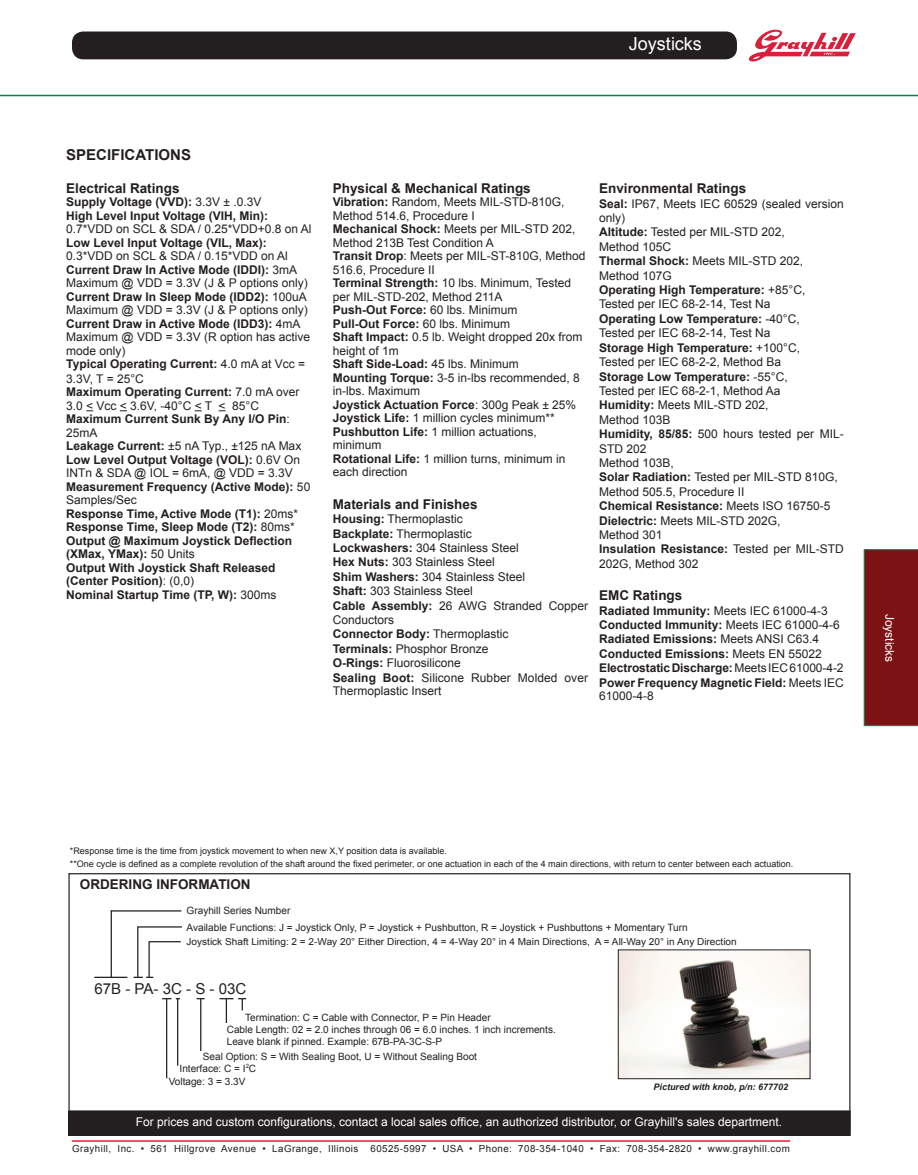
<style>
.page{position:relative;width:918px;height:1175px;background:#fff}
.page>*{position:absolute;margin:0;border:0;box-sizing:border-box;transform-origin:0 0}
.t1{font:18px "Arial";color:#fff}
.t2{font:15px "Arial";color:#231f20}
.t3{font:700 15px "Arial";color:#231f20}
.t4{font:700 13.5px "Arial";color:#231f20}
.t5{font:12px/14.4px "Arial";color:#231f20}
.t6{font:700 12px/13.5px "Arial";color:#231f20}
.t7{font:12px "Arial";color:#fff}
.t8{font:10.05px/12px "Arial";color:#231f20}
.t9{font:9.75px "Arial";letter-spacing:.045em;color:#231f20}
.t10{font:9.6px "Arial";color:#231f20;scale:1.05 1}
.t11{font:9px/13.5px "Arial";color:#231f20}
.t12{font:italic 700 9px "Arial";color:#231f20}
.s1{font-weight:400}
.s2{font-weight:700}
</style>
<div class="page">
<div style="left:73px;top:32px;width:663px;height:27px;background:#231f20;border-radius:10px"></div>
<div style="left:72px;top:32px;width:665px;height:27px;border:2px solid #231f20;border-radius:10px"></div>
<div style="left:864px;top:549px;width:54px;height:177px;background:#7c1214"></div>
<hr style="left:72px;top:1140px;width:718px;height:1px;background:#ed1a33">
<hr style="left:0;top:95px;width:918px;height:1px;background:#008751">
<svg style="left:749px;top:30px;width:107px;height:31px"></svg>
<div style="left:69px;top:1110px;width:781px;height:25px;background:#231f20"></div>
<div style="left:68px;top:1110px;width:782px;height:25px;border:1px solid #231f20"></div>
<hr style="left:111px;top:910px;width:1px;height:67px;background:#231f20">
<hr style="left:111px;top:910px;width:70px;height:1px;background:#231f20">
<hr style="left:137px;top:926px;width:1px;height:51px;background:#231f20">
<hr style="left:137px;top:926px;width:45px;height:1px;background:#231f20">
<hr style="left:148px;top:941px;width:2px;height:36px;background:#231f20">
<hr style="left:149px;top:941px;width:32px;height:1px;background:#231f20">
<hr style="left:200px;top:998px;width:1px;height:53px;background:#231f20">
<hr style="left:177px;top:998px;width:1px;height:67px;background:#231f20">
<svg style="left:162px;top:998px;width:18px;height:1px"></svg>
<hr style="left:166px;top:998px;width:1px;height:80px;background:#231f20">
<hr style="left:94px;top:976px;width:33px;height:2px;background:#231f20">
<svg style="left:134px;top:976px;width:19px;height:2px"></svg>
<svg style="left:220px;top:998px;width:26px;height:25px"></svg>
<img style="left:620px;top:951px;width:188px;height:126px">
<div style="left:618px;top:949px;width:192px;height:130px;border:1px solid #231f20"></div>
<h1 class="t1" style="left:629px;top:32px;width:75px">Joysticks</h1>
<p class="t3" style="left:66px;top:145px;width:126px">SPECIFICATIONS</p>
<p class="t4" style="left:66px;top:179px;width:115px">Electrical Ratings</p>
<p class="t6" style="left:66px;top:195px;width:203px">Supply Voltage (VVD): <span class="s1">3.3V ± .0.3V<br></span>High Level Input Voltage (VIH, Min):</p>
<p class="t5" style="left:66px;top:222px;width:247px">0.7*VDD on SCL &amp; SDA / 0.25*VDD+0.8 on Al</p>
<p class="t6" style="left:66px;top:236px;width:202px">Low Level Input Voltage (VIL, Max):</p>
<p class="t6" style="left:66px;top:249px;width:246px"><span class="s1">0.3*VDD on SCL &amp; SDA / 0.15*VDD on Al<br></span>Current Draw In Active Mode (IDDI): <span class="s1">3mA<br>Maximum @ VDD = 3.3V (J &amp; P options only)<br></span>Current Draw In Sleep Mode (IDD2): <span class="s1">100uA<br>Maximum @ VDD = 3.3V (J &amp; P options only)<br></span>Current Draw in Active Mode (IDD3): <span class="s1">4mA<br>Maximum @ VDD = 3.3V (R option has active mode only)<br></span>Typical Operating Current: <span class="s1">4.0 mA at Vcc =<br>3.3V, T = 25°C<br></span>Maximum Operating Current: <span class="s1">7.0 mA over<br>3.0 &lt; Vcc &lt; 3.6V, -40°C &lt; T &lt; 85°C<br></span>Maximum Current Sunk By Any I/O Pin<span class="s1">:<br>25mA<br></span>Leakage Current: <span class="s1">±5 nA Typ., ±125 nA Max<br></span>Low Level Output Voltage (VOL): <span class="s1">0.6V On<br>INTn &amp; SDA @ IOL = 6mA, @ VDD = 3.3V<br></span>Measurement Frequency (Active Mode): <span class="s1">50<br>Samples/Sec<br></span>Response Time, Active Mode (T1): <span class="s1">20ms*<br></span>Response Time, Sleep Mode (T2): <span class="s1">80ms*<br></span>Output @ Maximum Joystick Deflection (XMax, YMax): <span class="s1">50 Units<br></span>Output With Joystick Shaft Released (Center Position)<span class="s1">: (0,0)<br></span>Nominal Startup Time (TP, W): <span class="s1">300ms</span></p>
<p class="t4" style="left:333px;top:179px;width:200px">Physical &amp; Mechanical Ratings</p>
<p class="t5" style="left:333px;top:195px;width:254px;line-height:13.5px"><span class="s2">Vibration:</span> Random, Meets MIL-STD-810G,<br>Method 514.6, Procedure I<br><span class="s2">Mechanical Shock:</span> Meets per MIL-STD 202,<br>Method 213B Test Condition A<br><span class="s2">Transit Drop</span>: Meets per MIL-ST-810G, Method<br>516.6, Procedure II<br><span class="s2">Terminal Strength:</span> 10 lbs. Minimum, Tested per MIL-STD-202, Method 211A<br><span class="s2">Push-Out Force:</span> 60 lbs. Minimum<br><span class="s2">Pull-Out Force:</span> 60 lbs. Minimum<br><span class="s2">Shaft Impact:</span> 0.5 lb. Weight dropped 20x from height of 1m<br><span class="s2">Shaft Side-Load:</span> 45 lbs. Minimum<br><span class="s2">Mounting Torque:</span> 3-5 in-lbs recommended, 8 in-lbs. Maximum<br><span class="s2">Joystick Actuation Force</span>: 300g Peak ± 25%<br><span class="s2">Joystick Life:</span> 1 million cycles minimum**<br><span class="s2">Pushbutton Life:</span> 1 million actuations, minimum<br><span class="s2">Rotational Life:</span> 1 million turns, minimum in each direction</p>
<p class="t4" style="left:333px;top:495px;width:146px">Materials and Finishes</p>
<p class="t5" style="left:333px;top:512px;width:257px"><span class="s2">Housing:</span> Thermoplastic<br><span class="s2">Backplate:</span> Thermoplastic<br><span class="s2">Lockwashers:</span> 304 Stainless Steel<br><span class="s2">Hex Nuts:</span> 303 Stainless Steel<br><span class="s2">Shim Washers:</span> 304 Stainless Steel<br><span class="s2">Shaft:</span> 303 Stainless Steel<br><span class="s2">Cable Assembly:</span> 26 AWG Stranded Copper<br>Conductors<br><span class="s2">Connector Body:</span> Thermoplastic<br><span class="s2">Terminals:</span> Phosphor Bronze<br><span class="s2">O-Rings:</span> Fluorosilicone<br><span class="s2">Sealing Boot:</span> Silicone Rubber Molded over<br>Thermoplastic Insert</p>
<p class="t4" style="left:599px;top:179px;width:149px">Environmental Ratings</p>
<p class="t5" style="left:599px;top:196px;width:246px"><span class="s2">Seal:</span> IP67, Meets IEC 60529 (sealed version only)<br><span class="s2">Altitude:</span> Tested per MIL-STD 202,<br>Method 105C<br><span class="s2">Thermal Shock:</span> Meets MIL-STD 202,<br>Method 107G<br><span class="s2">Operating High Temperature:</span> +85°C,<br>Tested per IEC 68-2-14, Test Na<br><span class="s2">Operating Low Temperature:</span> -40°C,<br>Tested per IEC 68-2-14, Test Na<br><span class="s2">Storage High Temperature:</span> +100°C,<br>Tested per IEC 68-2-2, Method Ba<br><span class="s2">Storage Low Temperature:</span> -55°C,<br>Tested per IEC 68-2-1, Method Aa<br><span class="s2">Humidity:</span> Meets MIL-STD 202,<br>Method 103B<br><span class="s2">Humidity, 85/85:</span> 500 hours tested per MIL-<br>STD 202<br>Method 103B,<br><span class="s2">Solar Radiation:</span> Tested per MIL-STD 810G,<br>Method 505.5, Procedure II<br><span class="s2">Chemical Resistance:</span> Meets ISO 16750-5<br><span class="s2">Dielectric:</span> Meets MIL-STD 202G,<br>Method 301<br><span class="s2">Insulation Resistance:</span> Tested per MIL-STD<br>202G, Method 302</p>
<p class="t4" style="left:599px;top:586px;width:85px">EMC Ratings</p>
<p class="t6" style="left:599px;top:603px;width:246px;line-height:14.2px">Radiated Immunity: <span class="s1">Meets IEC 61000-4-3<br></span>Conducted Immunity: <span class="s1">Meets IEC 61000-4-6<br></span>Radiated Emissions: <span class="s1">Meets ANSI C63.4<br></span>Conducted Emissions: <span class="s1">Meets EN 55022<br></span>Electrostatic Discharge: <span class="s1">Meets IEC 61000-4-2<br></span>Power Frequency Magnetic Field: <span class="s1">Meets IEC 61000-4-8</span></p>
<p class="t7" style="left:897px;top:613px;width:50px;rotate:90deg">Joysticks</p>
<p class="t11" style="left:70px;top:843px;width:725px">*Response time is the time from joystick movement to when new X,Y position data is available.<br>**One cycle is defined as a complete revolution of the shaft around the fixed perimeter, or one actuation in each of the 4 main directions, with return to center between each actuation.</p>
<p class="t4" style="left:80px;top:874px;width:172px">ORDERING INFORMATION</p>
<p class="t8" style="left:187px;top:904px;width:105px">Grayhill Series Number</p>
<p class="t8" style="left:187px;top:921px;width:503px">Available Functions: J = Joystick Only, P = Joystick + Pushbutton, R = Joystick + Pushbuttons + Momentary Turn</p>
<p class="t10" style="left:187px;top:935px;width:525px">Joystick Shaft Limiting: 2 = 2-Way 20° Either Direction, 4 = 4-Way 20° in 4 Main Directions, A = All-Way 20° in Any Direction</p>
<p class="t2" style="left:94px;top:979px;width:154px">67B - PA- 3C - S - 03C</p>
<p class="t8" style="left:227px;top:1023px;width:331px">Cable Length: 02 = 2.0 inches through 06 = 6.0 inches. 1 inch increments.<br>Leave blank if pinned. Example: 67B-PA-3C-S-P</p>
<p class="t8" style="left:169px;top:1061px;width:89px;line-height:13.5px;text-indent:11px">Interface: C = I<sup>2</sup>C<br>Voltage: 3 = 3.3V</p>
<p class="t8" style="left:245px;top:1011px;width:247px">Termination: C = Cable with Connector, P = Pin Header</p>
<p class="t8" style="left:203px;top:1050px;width:276px">Seal Option: S = With Sealing Boot, U = Without Sealing Boot</p>
<p class="t12" style="left:654px;top:1080px;width:136px">Pictured with knob, p/n: 677702</p>
<p class="t7" style="left:136px;top:1113px;width:648px">For prices and custom configurations, contact a local sales office, an authorized distributor, or Grayhill's sales department.</p>
<p class="t9" style="left:72px;top:1141px;width:719px">Grayhill, Inc. • 561 Hillgrove Avenue • LaGrange, Illinois 60525-5997 • USA • Phone: 708-354-1040 • Fax: 708-354-2820 • www.grayhill.com</p>
</div>
